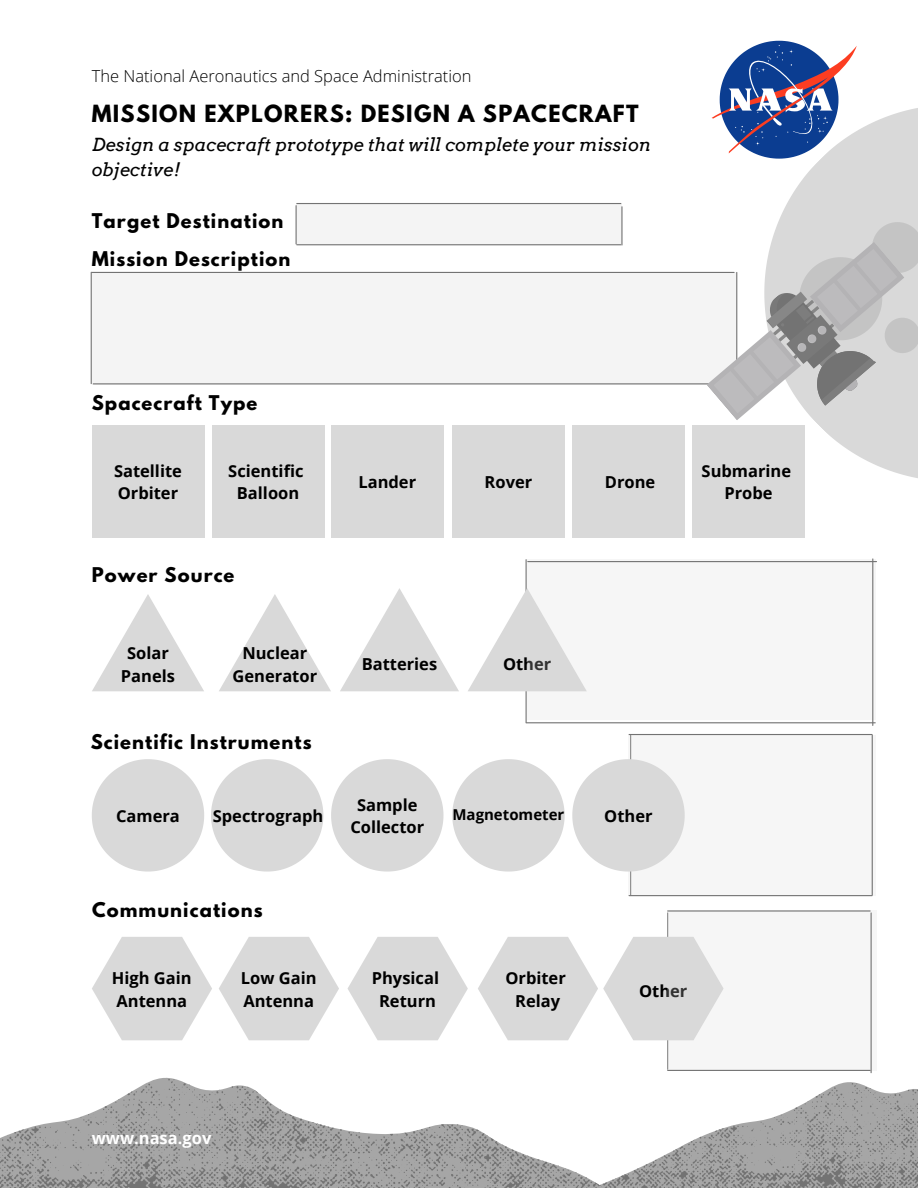
<style>
.page{position:relative;width:918px;height:1188px;background:#fff}
.page>*{position:absolute;margin:0;border:0;box-sizing:border-box;transform-origin:0 0}
.t1{font:700 21px "League Spartan";letter-spacing:.06em;color:#000}
.t2{font:700 18px "League Spartan";letter-spacing:.06em;color:#000}
.t3{font:italic 18px/24.8px "Arvo";color:#000}
.t4{font:700 16.5px "Open Sans";color:#000}
.t5{font:300 16.5px "Open Sans";color:#000}
.t6{font:700 16.5px "Open Sans";color:#fff}
.t7{font:700 15px "Open Sans";color:#000}
</style>
<div class="page">
<svg style="left:620px;top:1082px;width:298px;height:106px"></svg>
<svg style="left:0;top:1078px;width:619px;height:110px"></svg>
<svg style="left:686px;top:40px;width:232px;height:519px"></svg>
<svg style="left:712px;top:41px;width:145px;height:118px"></svg>
<div style="left:297px;top:203px;width:325px;height:42px;background:#f4f4f4"></div>
<div style="left:92px;top:272px;width:644px;height:112px;background:#f4f4f4"></div>
<div style="left:92px;top:425px;width:112px;height:113px;background:#d9d9d9"></div>
<div style="left:212px;top:425px;width:112px;height:113px;background:#d9d9d9"></div>
<div style="left:331px;top:425px;width:113px;height:113px;background:#d9d9d9"></div>
<div style="left:452px;top:425px;width:113px;height:113px;background:#d9d9d9"></div>
<div style="left:572px;top:425px;width:113px;height:113px;background:#d9d9d9"></div>
<div style="left:692px;top:425px;width:113px;height:113px;background:#d9d9d9"></div>
<svg style="left:92px;top:594px;width:112px;height:97px"></svg>
<svg style="left:340px;top:588px;width:119px;height:103px"></svg>
<svg style="left:92px;top:759px;width:112px;height:113px"></svg>
<svg style="left:219px;top:594px;width:112px;height:97px"></svg>
<svg style="left:211px;top:759px;width:112px;height:113px"></svg>
<svg style="left:331px;top:759px;width:112px;height:113px"></svg>
<svg style="left:452px;top:759px;width:113px;height:113px"></svg>
<div style="left:629px;top:735px;width:247px;height:161px;background:#f6f6f6"></div>
<svg style="left:572px;top:759px;width:113px;height:113px"></svg>
<svg style="left:92px;top:937px;width:120px;height:103px"></svg>
<svg style="left:219px;top:937px;width:120px;height:103px"></svg>
<svg style="left:348px;top:937px;width:120px;height:103px"></svg>
<hr style="left:526px;top:560px;width:1px;height:163px;background:#737373">
<svg style="left:468px;top:588px;width:59px;height:103px"></svg>
<div style="left:527px;top:559px;width:349px;height:161px;background:#f6f6f6"></div>
<svg style="left:478px;top:937px;width:189px;height:103px"></svg>
<svg style="left:667px;top:910px;width:205px;height:161px;fill:#f6f6f6"></svg>
<hr style="left:528px;top:561px;width:349px;height:1px;background:#737373">
<hr style="left:526px;top:722px;width:349px;height:1px;background:#737373">
<hr style="left:872px;top:559px;width:1px;height:166px;background:#737373">
<hr style="left:872px;top:735px;width:1px;height:160px;background:#737373">
<hr style="left:629px;top:734px;width:243px;height:1px;background:#737373">
<hr style="left:629px;top:895px;width:243px;height:1px;background:#737373">
<hr style="left:871px;top:913px;width:1px;height:160px;background:#737373">
<hr style="left:668px;top:910px;width:202px;height:2px;background:#737373">
<hr style="left:668px;top:1070px;width:202px;height:1px;background:#737373">
<hr style="left:91px;top:272px;width:1px;height:112px;background:#737373">
<hr style="left:93px;top:383px;width:643px;height:1px;background:#737373">
<svg style="left:706px;top:212px;width:212px;height:208px"></svg>
<hr style="left:92px;top:272px;width:642px;height:1px;background:#737373">
<hr style="left:297px;top:244px;width:324px;height:1px;background:#737373">
<hr style="left:297px;top:203px;width:324px;height:1px;background:#737373">
<hr style="left:296px;top:206px;width:1px;height:38px;background:#737373">
<hr style="left:621px;top:207px;width:2px;height:38px;background:#737373">
<p class="t5" style="left:92px;top:65px;width:381px">The National Aeronautics and Space Administration</p>
<p class="t1" style="left:92px;top:103px;width:548px">MISSION EXPLORERS: DESIGN A SPACECRAFT</p>
<p class="t3" style="left:92px;top:132px;width:561px">Design a spacecraft prototype that will complete your mission objective!</p>
<p class="t2" style="left:92px;top:212px;width:193px">Target Destination</p>
<p class="t2" style="left:92px;top:250px;width:200px">Mission Description</p>
<p class="t2" style="left:92px;top:394px;width:167px">Spacecraft Type</p>
<p class="t4" style="left:114px;top:459px;width:69px">Satellite</p>
<p class="t4" style="left:118px;top:482px;width:62px">Orbiter</p>
<p class="t4" style="left:228px;top:459px;width:77px">Scientific</p>
<p class="t4" style="left:237px;top:482px;width:64px">Balloon</p>
<p class="t2" style="left:92px;top:566px;width:144px">Power Source</p>
<p class="t4" style="left:127px;top:641px;width:43px">Solar</p>
<p class="t4" style="left:121px;top:664px;width:56px">Panels</p>
<p class="t4" style="left:242px;top:641px;width:66px">Nuclear</p>
<p class="t4" style="left:233px;top:664px;width:86px">Generator</p>
<p class="t2" style="left:91px;top:733px;width:222px">Scientific Instruments</p>
<p class="t4" style="left:116px;top:804px;width:65px">Camera</p>
<p class="t4" style="left:213px;top:804px;width:112px">Spectrograph</p>
<p class="t2" style="left:92px;top:901px;width:172px">Communications</p>
<p class="t4" style="left:112px;top:967px;width:81px">High Gain</p>
<p class="t4" style="left:116px;top:989px;width:72px">Antenna</p>
<p class="t4" style="left:241px;top:967px;width:77px">Low Gain</p>
<p class="t4" style="left:243px;top:989px;width:72px">Antenna</p>
<p class="t4" style="left:358px;top:470px;width:59px">Lander</p>
<p class="t4" style="left:485px;top:470px;width:49px">Rover</p>
<p class="t4" style="left:605px;top:470px;width:52px">Drone</p>
<p class="t4" style="left:702px;top:459px;width:91px">Submarine</p>
<p class="t4" style="left:724px;top:482px;width:50px">Probe</p>
<p class="t4" style="left:362px;top:653px;width:77px">Batteries</p>
<p class="t4" style="left:503px;top:653px;width:50px">Other</p>
<p class="t4" style="left:357px;top:793px;width:62px">Sample</p>
<p class="t4" style="left:350px;top:816px;width:75px">Collector</p>
<p class="t7" style="left:452px;top:804px;width:113px">Magnetometer</p>
<p class="t4" style="left:604px;top:804px;width:50px">Other</p>
<p class="t4" style="left:372px;top:967px;width:69px">Physical</p>
<p class="t4" style="left:379px;top:989px;width:58px">Return</p>
<p class="t4" style="left:505px;top:967px;width:62px">Orbiter</p>
<p class="t4" style="left:515px;top:989px;width:46px">Relay</p>
<p class="t4" style="left:639px;top:980px;width:50px">Other</p>
<p class="t6" style="left:92px;top:1126px;width:121px">www.nasa.gov</p>
</div>
